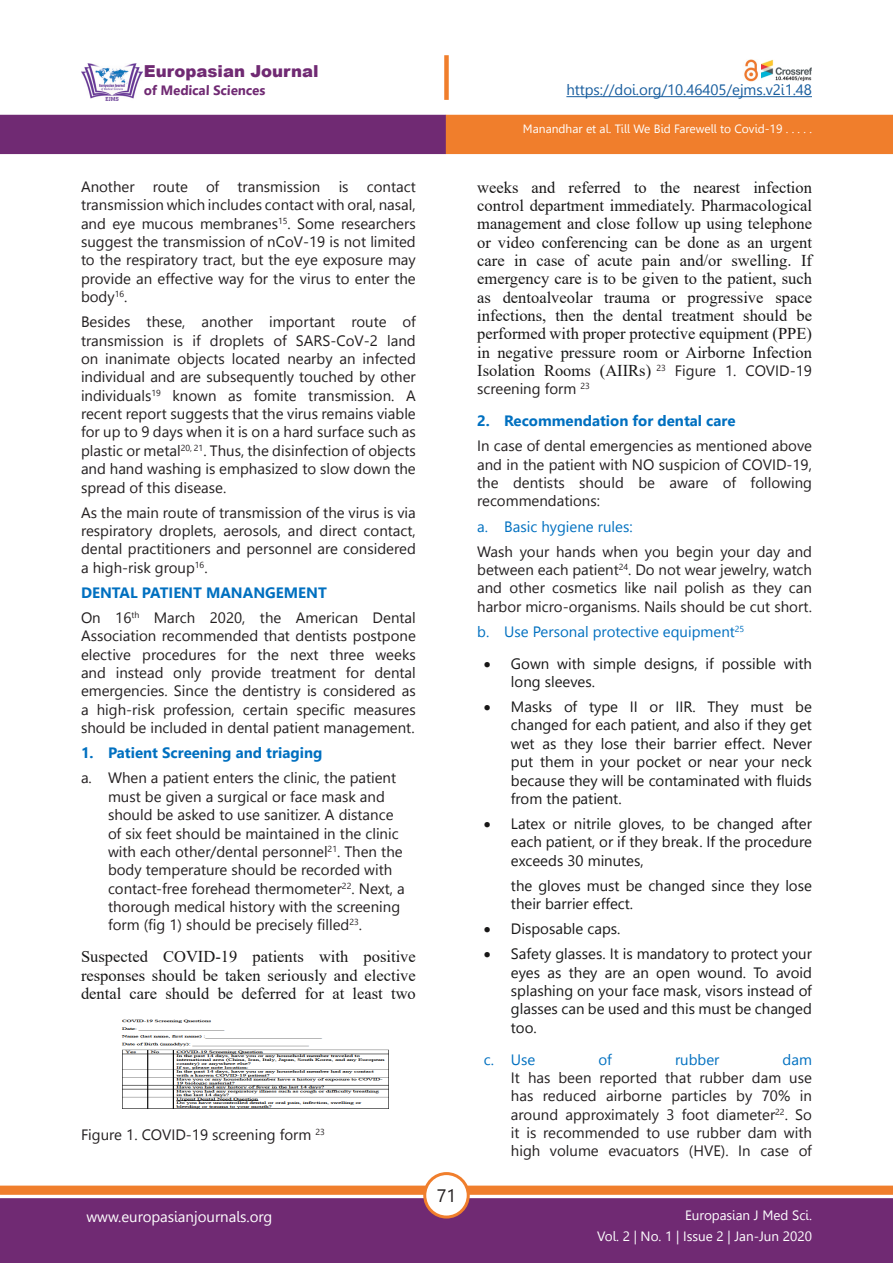
<style>
.page{position:relative;width:893px;height:1263px;background:#fff}
.page>*{position:absolute;margin:0;border:0;box-sizing:border-box;transform-origin:0 0}
.t1{font:18px "Leelawadee";color:#231f20}
.t2{font:16.5px/18.3px "Times New Roman";color:#181717;text-align:justify}
.t3{font:900 16.5px "Arial";color:#702a73}
.Normal__Web{font:15px/18.3px "Leelawadee UI";color:#231f20;text-align:justify}
.t4{font:15px/18.3px "Leelawadee UI";color:#181717;text-align:justify}
.Normal__Web-2{font:700 15px "Leelawadee UI";color:#0070c0}
.t5{font:15px "Leelawadee UI";color:#0070c0}
.t6{font:15px "Leelawadee";letter-spacing:-.005em;color:#175d9e}
.t7{font:15px "Leelawadee";color:#fff}
.t8{font:13.5px/21px "Leelawadee";color:#fff;text-align:right}
.t9{font:700 13.5px "Leelawadee UI";color:#702a73}
.t10{font:12px "Leelawadee";color:#fff}
.s1{font-family:"Leelawadee UI";font-size:15px;color:#231f20}
.s2{color:#0070c0}
</style>
<div class="page">
<div style="left:0;top:1198px;width:893px;height:65px;background:#702a73;border:2px solid #702a73"></div>
<div style="left:0;top:1185px;width:893px;height:10px;background:#f07e2c;border:1px solid #f07e2c"></div>
<div style="left:425px;top:1173px;width:43px;height:44px;background:#fff;border-radius:50%"></div>
<div style="left:423px;top:1172px;width:47px;height:46px;border:3px solid #f07e2c;border-radius:50%"></div>
<div style="left:0;top:115px;width:446px;height:39px;background:#702a73"></div>
<div style="left:446px;top:115px;width:447px;height:39px;background:#f07e2c"></div>
<div style="left:444px;top:55px;width:5px;height:45px;background:#f07e2c"></div>
<img style="left:744px;top:60px;width:68px;height:21px">
<img style="left:81px;top:63px;width:61px;height:37px">
<hr style="left:566px;top:96px;width:246px;height:1px;background:#175d9e">
<img style="left:121px;top:1019px;width:268px;height:90px">
<p class="t3" style="left:144px;top:59px;width:176px">Europasian Journal</p>
<p class="t9" style="left:144px;top:80px;width:123px">of Medical Sciences</p>
<p class="t6" style="left:566px;top:81px;width:247px">https://doi.org/10.46405/ejms.v2i1.48</p>
<p class="t10" style="left:523px;top:122px;width:291px">Manandhar et al. Till We Bid Farewell to Covid-19 . . . . .</p>
<p class="Normal__Web" style="left:81px;top:177px;width:336px">Another route of transmission is contact transmission which includes contact with oral, nasal, and eye mucous membranes<sup>15</sup>. Some researchers suggest the transmission of nCoV-19 is not limited to the respiratory tract, but the eye exposure may provide an effective way for the virus to enter the body<sup>16</sup>.</p>
<p class="Normal__Web" style="left:81px;top:312px;width:336px">Besides these, another important route of transmission is if droplets of SARS-CoV-2 land on inanimate objects located nearby an infected individual and are subsequently touched by other individuals<sup>19</sup> known as fomite transmission. A recent report suggests that the virus remains viable for up to 9 days when it is on a hard surface such as plastic or metal<sup>20,</sup> <sup>21</sup>. Thus, the disinfection of objects and hand washing is emphasized to slow down the spread of this disease.</p>
<p class="Normal__Web" style="left:81px;top:502px;width:336px">As the main route of transmission of the virus is via respiratory droplets, aerosols, and direct contact, dental practitioners and personnel are considered a high-risk group<sup>16</sup>.</p>
<p class="Normal__Web-2" style="left:81px;top:582px;width:247px">DENTAL PATIENT MANANGEMENT</p>
<p class="Normal__Web" style="left:81px;top:608px;width:336px">On 16<sup>th</sup> March 2020, the American Dental Association recommended that dentists postpone elective procedures for the next three weeks and instead only provide treatment for dental emergencies. Since the dentistry is considered as a high-risk profession, certain specific measures should be included in dental patient management.</p>
<p class="Normal__Web-2" style="left:81px;top:742px;width:243px">1. Patient Screening and triaging</p>
<p class="Normal__Web" style="left:108px;top:768px;width:298px;text-align:left;text-indent:-27px">a. When a patient enters the clinic, the patient must be given a surgical or face mask and should be asked to use sanitizer. A distance of six feet should be maintained in the clinic with each other/dental personnel<sup>21</sup>. Then the body temperature should be recorded with contact-free forehead thermometer<sup>22</sup>. Next, a thorough medical history with the screening form (fig 1) should be precisely filled<sup>23</sup>.</p>
<p class="t2" style="left:81px;top:947px;width:336px">Suspected COVID-19 patients with positive responses should be taken seriously and elective dental care should be deferred for at least two</p>
<p class="Normal__Web" style="left:81px;top:1124px;width:245px">Figure 1. COVID-19 screening form <sup>23</sup></p>
<p class="t1" style="left:437px;top:1185px;width:21px">71</p>
<p class="t2" style="left:477px;top:177px;width:336px">weeks and referred to the nearest infection control department immediately. Pharmacological management and close follow up using telephone or video conferencing can be done as an urgent care in case of acute pain and/or swelling. If emergency care is to be given to the patient, such as dentoalveolar trauma or progressive space infections, then the dental treatment should be performed with proper protective equipment (PPE) in negative pressure room or Airborne Infection Isolation Rooms (AIIRs) <sup>23</sup> <span class="s1">Figure 1. COVID-19</span></p>
<p class="Normal__Web" style="left:477px;top:379px;width:114px">screening form <sup>23</sup></p>
<p class="Normal__Web-2" style="left:477px;top:410px;width:260px">2. Recommendation for dental care</p>
<p class="Normal__Web" style="left:477px;top:436px;width:336px">In case of dental emergencies as mentioned above and in the patient with NO suspicion of COVID-19, the dentists should be aware of following recommendations:</p>
<p class="t5" style="left:477px;top:516px;width:157px">a. Basic hygiene rules:</p>
<p class="Normal__Web" style="left:477px;top:541px;width:336px">Wash your hands when you begin your day and between each patient<sup>24</sup>. Do not wear jewelry, watch and other cosmetics like nail polish as they can harbor micro-organisms. Nails should be cut short.</p>
<p class="t5" style="left:477px;top:621px;width:269px">b. Use Personal protective equipment<sup>25</sup></p>
<p class="t4" style="left:511px;top:653px;width:303px;text-indent:-27px">• Gown with simple designs, if possible with long sleeves.</p>
<p class="t4" style="left:511px;top:697px;width:303px;text-indent:-27px">• Masks of type II or IIR. They must be changed for each patient, and also if they get wet as they lose their barrier effect. Never put them in your pocket or near your neck because they will be contaminated with fluids from the patient.</p>
<p class="t4" style="left:511px;top:814px;width:303px;text-indent:-27px">• Latex or nitrile gloves, to be changed after each patient, or if they break. If the procedure exceeds 30 minutes,</p>
<p class="t4" style="left:511px;top:875px;width:302px">the gloves must be changed since they lose their barrier effect.</p>
<p class="t4" style="left:484px;top:919px;width:138px">• Disposable caps.</p>
<p class="t4" style="left:511px;top:944px;width:303px;text-indent:-27px">• Safety glasses. It is mandatory to protect your eyes as they are an open wound. To avoid splashing on your face mask, visors instead of glasses can be used and this must be changed too.</p>
<p class="t5" style="left:484px;top:1049px;width:53px">c. Use</p>
<p class="t5" style="left:599px;top:1049px;width:15px">of</p>
<p class="t5" style="left:675px;top:1049px;width:46px">rubber</p>
<p class="Normal__Web" style="left:511px;top:1049px;width:303px;text-indent:272px"><span class="s2">dam </span>It has been reported that rubber dam use has reduced airborne particles by 70% in around approximately 3 foot diameter<sup>22</sup>. So it is recommended to use rubber dam with high volume evacuators (HVE). In case of</p>
<p class="t7" style="left:86px;top:1208px;width:187px">www.europasianjournals.org</p>
<p class="t8" style="left:597px;top:1205px;width:216px">Europasian J Med Sci.<br>Vol. 2 | No. 1 | Issue 2 | Jan-Jun 2020</p>
</div>
